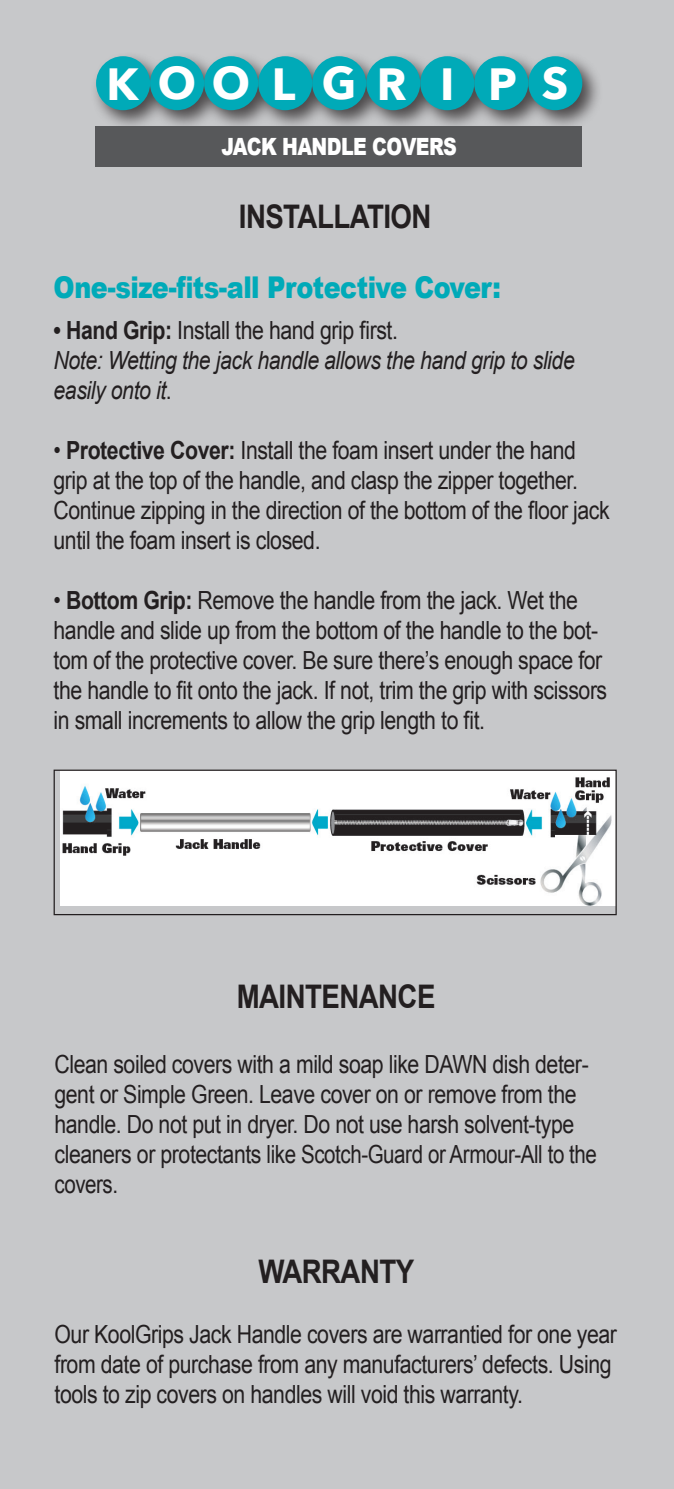
<style>
.page{position:relative;width:674px;height:1489px;background:#fff}
.page>*{position:absolute;margin:0;border:0;box-sizing:border-box;transform-origin:0 0}
.t1{font:700 45px "Avenir Next";color:#fff}
.t2{font:700 32.5px "Arial";letter-spacing:-.02em;color:#231f20;scale:.85 1}
.t3{font:900 30px "Arial";letter-spacing:-.02em;color:#00aab8;scale:.85 1}
.t4{font:25px/30px "Arial";letter-spacing:-.02em;color:#231f20;scale:.85 1}
.t5{font:italic 25px/30px "Arial";letter-spacing:-.02em;color:#231f20;scale:.85 1}
.t6{font:900 23.75px "Arial";letter-spacing:-.03em;color:#fff;scale:.8 1}
.s1{font-weight:700}
.s2{font-style:normal}
</style>
<div class="page">
<div style="left:0;top:0;width:673px;height:1489px;background:#c7c8ca"></div>
<div style="left:91px;top:50px;width:512px;height:81px;background:#231f20;opacity:.75"></div>
<div style="left:96px;top:56px;width:54px;height:54px;background:#00aab8;border-radius:50%"></div>
<div style="left:150px;top:56px;width:54px;height:54px;background:#00aab8;border-radius:50%"></div>
<div style="left:204px;top:56px;width:54px;height:54px;background:#00aab8;border-radius:50%"></div>
<div style="left:258px;top:56px;width:54px;height:54px;background:#00aab8;border-radius:50%"></div>
<div style="left:312px;top:56px;width:54px;height:54px;background:#00aab8;border-radius:50%"></div>
<div style="left:366px;top:56px;width:54px;height:54px;background:#00aab8;border-radius:50%"></div>
<div style="left:420px;top:56px;width:54px;height:54px;background:#00aab8;border-radius:50%"></div>
<div style="left:474px;top:56px;width:54px;height:54px;background:#00aab8;border-radius:50%"></div>
<div style="left:528px;top:56px;width:54px;height:54px;background:#00aab8;border-radius:50%"></div>
<div style="left:95px;top:126px;width:486px;height:41px;background:#57585a"></div>
<img style="left:60px;top:771px;width:554px;height:135px">
<div style="left:54px;top:769px;width:562px;height:146px;border:1px solid #231f20"></div>
<p class="t1" style="left:106px;top:45px;width:145px">K O O</p>
<p class="t1" style="left:272px;top:46px;width:25px">L</p>
<p class="t1" style="left:321px;top:45px;width:86px">G R</p>
<p class="t1" style="left:440px;top:45px;width:16px">I</p>
<p class="t1" style="left:487px;top:46px;width:30px">P</p>
<p class="t1" style="left:541px;top:45px;width:28px">S</p>
<p class="t6" style="left:221px;top:129px;width:296px">JACK HANDLE COVERS</p>
<p class="t2" style="left:239px;top:195px;width:228px">INSTALLATION</p>
<p class="t3" style="left:54px;top:265px;width:527px">One-size-fits-all Protective Cover:</p>
<p class="t4" style="left:54px;top:316px;width:406px"><span class="s1">• Hand Grip:</span> Install the hand grip first.</p>
<p class="t5" style="left:54px;top:346px;width:614px">Note: Wetting the jack handle allows the hand grip to slide easily onto it<span class="s2">.</span></p>
<p class="t4" style="left:54px;top:436px;width:655px">• <span class="s1">Protective Cover:</span> Install the foam insert under the hand grip at the top of the handle, and clasp the zipper together.<br>Continue zipping in the direction of the bottom of the floor jack until the foam insert is closed.</p>
<p class="t4" style="left:54px;top:586px;width:652px">• <span class="s1">Bottom Grip:</span> Remove the handle from the jack. Wet the handle and slide up from the bottom of the handle to the bot&shy;tom of the protective cover. Be sure there’s enough space for the handle to fit onto the jack. If not, trim the grip with scissors in small increments to allow the grip length to fit.</p>
<p class="t2" style="left:236px;top:975px;width:235px">MAINTENANCE</p>
<p class="t4" style="left:54px;top:1049px;width:639px">Clean soiled covers with a mild soap like DAWN dish deter&shy;gent or Simple Green. Leave cover on or remove from the handle. Do not put in dryer. Do not use harsh solvent-type cleaners or protectants like Scotch-Guard or Armour-All to the covers.</p>
<p class="t2" style="left:258px;top:1250px;width:185px">WARRANTY</p>
<p class="t4" style="left:54px;top:1319px;width:663px">Our KoolGrips Jack Handle covers are warrantied for one year from date of purchase from any manufacturers’ defects. Using tools to zip covers on handles will void this warranty.</p>
</div>
